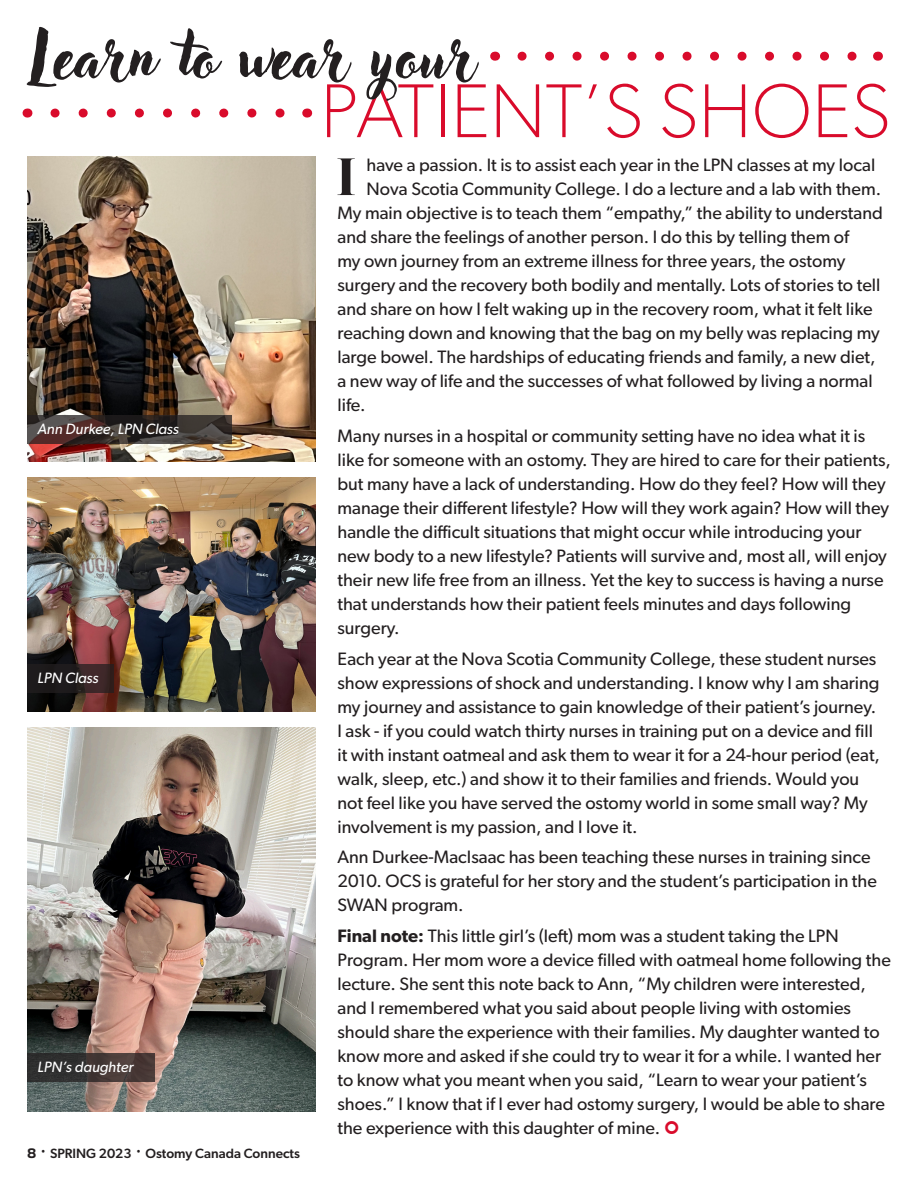
<style>
.page{position:relative;width:918px;height:1188px;background:#fff}
.page>*{position:absolute;margin:0;border:0;box-sizing:border-box;transform-origin:0 0}
.OCS_Heading_1{font:100 76.5px "Gibson";color:#d90b2b}
.OCS_Heading_1-2{font:61.5px "Adlery Pro";color:#231f20}
.t1{font:700 52.35px "Carina Pro";color:#231f20}
.OCS_Large_Paragraph{font:18px/24px "Gibson";color:#231f20}
.OCS_Subtitle{font:italic 15px "Gibson";color:#fff}
.t2{font:500 13.5px "Gibson";color:#231f20}
.s1{font-family:"Paralucent";font-weight:600;font-size:15px}
.s2{font-weight:600}
</style>
<div class="page">
<svg style="left:522px;top:52px;width:335px;height:9px"></svg>
<svg style="left:55px;top:109px;width:230px;height:9px"></svg>
<img style="left:27px;top:728px;width:288px;height:383px">
<img style="left:27px;top:477px;width:288px;height:235px">
<img style="left:27px;top:157px;width:288px;height:304px">
<svg style="left:27px;top:415px;width:204px;height:29px;background:#3e3230"></svg>
<svg style="left:27px;top:664px;width:86px;height:28px;background:#281e1f"></svg>
<div style="left:27px;top:1053px;width:127px;height:28px;background:linear-gradient(to right,#272c2d,#513e3a)"></div>
<p class="OCS_Heading_1-2" style="left:32px;top:19px;width:445px">Learn to wear your</p>
<p class="OCS_Heading_1" style="left:320px;top:65px;width:572px">PATIENT’S SHOES</p>
<p class="OCS_Subtitle" style="left:38px;top:420px;width:143px">Ann Durkee, LPN Class</p>
<p class="OCS_Subtitle" style="left:38px;top:668px;width:62px">LPN Class</p>
<p class="OCS_Subtitle" style="left:38px;top:1057px;width:97px">LPN’s daughter</p>
<p class="t2" style="left:27px;top:1145px;width:274px"><span class="s1">8</span> SPRING 2023 Ostomy Canada Connects</p>
<p class="t1" style="left:336px;top:138px;width:22px">I</p>
<p class="OCS_Large_Paragraph" style="left:367px;top:153px;width:510px">have a passion. It is to assist each year in the LPN classes at my local</p>
<p class="OCS_Large_Paragraph" style="left:367px;top:177px;width:516px">Nova Scotia Community College. I do a lecture and a lab with them.</p>
<p class="OCS_Large_Paragraph" style="left:338px;top:201px;width:547px">My main objective is to teach them “empathy,” the ability to understand</p>
<p class="OCS_Large_Paragraph" style="left:338px;top:225px;width:513px">and share the feelings of another person. I do this by telling them of</p>
<p class="OCS_Large_Paragraph" style="left:338px;top:249px;width:509px">my own journey from an extreme illness for three years, the ostomy</p>
<p class="OCS_Large_Paragraph" style="left:338px;top:273px;width:544px">surgery and the recovery both bodily and mentally. Lots of stories to tell</p>
<p class="OCS_Large_Paragraph" style="left:338px;top:297px;width:537px">and share on how I felt waking up in the recovery room, what it felt like</p>
<p class="OCS_Large_Paragraph" style="left:338px;top:321px;width:544px">reaching down and knowing that the bag on my belly was replacing my</p>
<p class="OCS_Large_Paragraph" style="left:338px;top:345px;width:540px">large bowel. The hardships of educating friends and family, a new diet,</p>
<p class="OCS_Large_Paragraph" style="left:338px;top:369px;width:537px">a new way of life and the successes of what followed by living a normal</p>
<p class="OCS_Large_Paragraph" style="left:338px;top:393px;width:30px">life.</p>
<p class="OCS_Large_Paragraph" style="left:338px;top:423px;width:555px">Many nurses in a hospital or community setting have no idea what it is like for someone with an ostomy. They are hired to care for their patients, but many have a lack of understanding. How do they feel? How will they manage their different lifestyle? How will they work again? How will they handle the difficult situations that might occur while introducing your new body to a new lifestyle? Patients will survive and, most all, will enjoy their new life free from an illness. Yet the key to success is having a nurse that understands how their patient feels minutes and days following surgery.</p>
<p class="OCS_Large_Paragraph" style="left:338px;top:646px;width:544px">Each year at the Nova Scotia Community College, these student nurses show expressions of shock and understanding. I know why I am sharing my journey and assistance to gain knowledge of their patient’s journey.<br>I ask - if you could watch thirty nurses in training put on a device and fill it with instant oatmeal and ask them to wear it for a 24-hour period (eat, walk, sleep, etc.) and show it to their families and friends. Would you not feel like you have served the ostomy world in some small way? My involvement is my passion, and I love it.</p>
<p class="OCS_Large_Paragraph" style="left:338px;top:845px;width:541px">Ann Durkee-MacIsaac has been teaching these nurses in training since<br>2010. OCS is grateful for her story and the student’s participation in the<br>SWAN program.</p>
<p class="OCS_Large_Paragraph" style="left:338px;top:924px;width:555px"><span class="s2">Final note:</span> This little girl’s (left) mom was a student taking the LPN Program. Her mom wore a device filled with oatmeal home following the lecture. She sent this note back to Ann, “My children were interested, and I remembered what you said about people living with ostomies should share the experience with their families. My daughter wanted to know more and asked if she could try to wear it for a while. I wanted her to know what you meant when you said, “Learn to wear your patient’s shoes.” I know that if I ever had ostomy surgery, I would be able to share the experience with this daughter of mine.</p>
</div>
